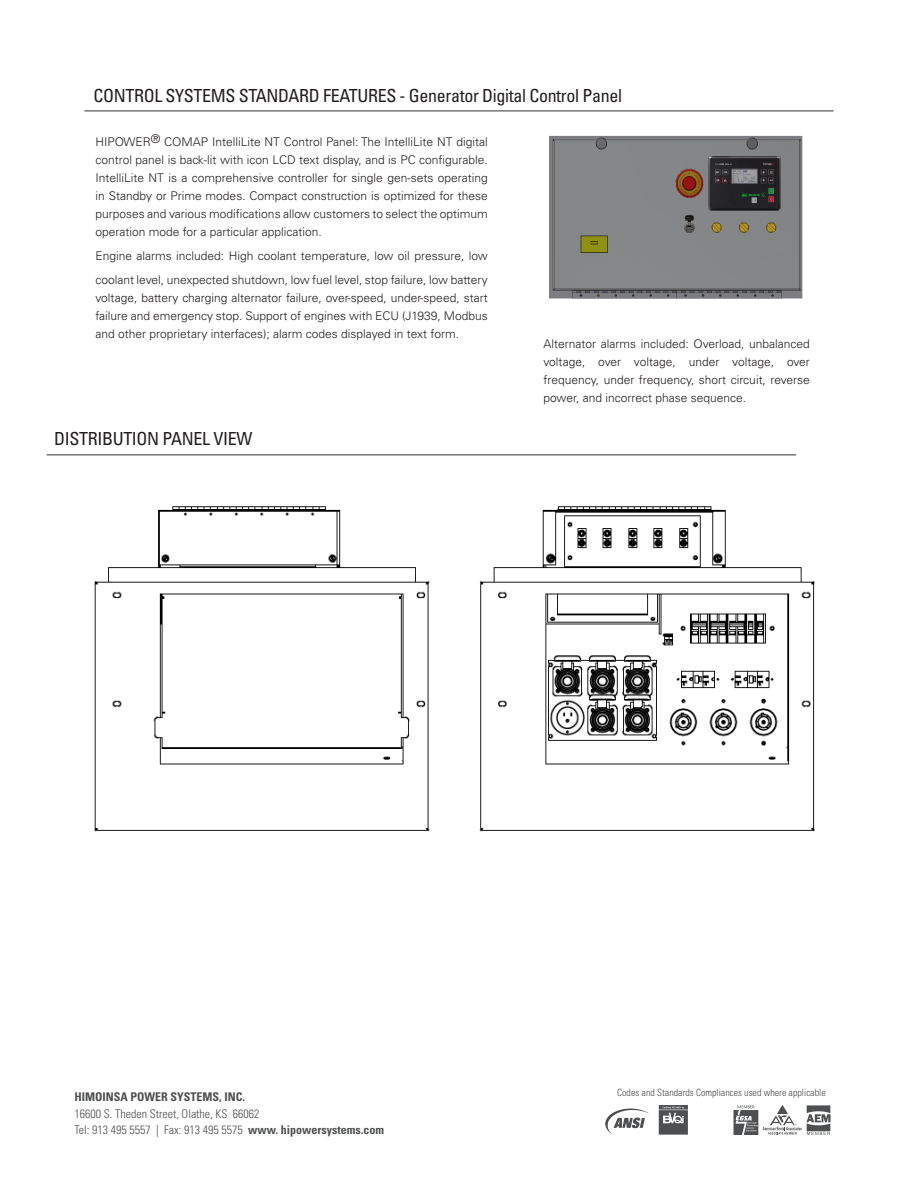
<style>
.page{position:relative;width:918px;height:1188px;background:#fff}
.page>*{position:absolute;margin:0;border:0;box-sizing:border-box;transform-origin:0 0}
.t1{font:condensed 18px "Univers LT Std";letter-spacing:-.02em;color:#231f20}
.t2{font:300 12px/18px "Univers LT Std";color:#231f20;text-align:justify}
.t3{font:300 condensed 12px/16.5px "Univers LT Std";color:#4e4f50}
.t4{font:700 condensed 12px "Univers LT Std";color:#4e4f50}
.t5{font:300 condensed 10.05px "Univers LT Std";color:#4e4f50}
.s1{font-weight:700}
</style>
<div class="page">
<svg style="left:734px;top:1105px;width:97px;height:30px"></svg>
<svg style="left:659px;top:1105px;width:29px;height:30px"></svg>
<svg style="left:605px;top:1108px;width:44px;height:26px"></svg>
<hr style="left:84px;top:110px;width:750px;height:2px;background:#231f20">
<img style="left:94px;top:506px;width:721px;height:326px">
<img style="left:549px;top:135px;width:254px;height:164px">
<hr style="left:47px;top:454px;width:749px;height:2px;background:#231f20">
<p class="t1" style="left:94px;top:84px;width:530px">CONTROL SYSTEMS STANDARD FEATURES - Generator Digital Control Panel</p>
<p class="t2" style="left:95px;top:133px;width:394px">HIPOWER® COMAP IntelliLite NT Control Panel: The IntelliLite NT digital control panel is back-lit with icon LCD text display, and is PC configurable.<br>IntelliLite NT is a comprehensive controller for single gen-sets operating in Standby or Prime modes. Compact construction is optimized for these purposes and various modifications allow customers to select the optimum operation mode for a particular application.</p>
<p class="t2" style="left:95px;top:244px;width:394px;line-height:24px">Engine alarms included: High coolant temperature, low oil pressure, low coolant level, unexpected shutdown, low fuel level, stop failure, low battery</p>
<p class="t2" style="left:95px;top:289px;width:394px">voltage, battery charging alternator failure, over-speed, under-speed, start failure and emergency stop. Support of engines with ECU (J1939, Modbus and other proprietary interfaces); alarm codes displayed in text form.</p>
<p class="t2" style="left:544px;top:335px;width:268px">Alternator alarms included: Overload, unbalanced voltage, over voltage, under voltage, over frequency, under frequency, short circuit, reverse power, and incorrect phase sequence.</p>
<p class="t1" style="left:54px;top:427px;width:200px">DISTRIBUTION PANEL VIEW</p>
<p class="t4" style="left:74px;top:1090px;width:172px">HIMOINSA POWER SYSTEMS, INC.</p>
<p class="t3" style="left:74px;top:1105px;width:311px">16600 S. Theden Street, Olathe, KS 66062<br>Tel: 913 495 5557 | Fax: 913 495 5575 <span class="s1">www. hipowersystems.com</span></p>
<p class="t5" style="left:617px;top:1087px;width:210px">Codes and Standards Compliances used where applicable</p>
</div>
